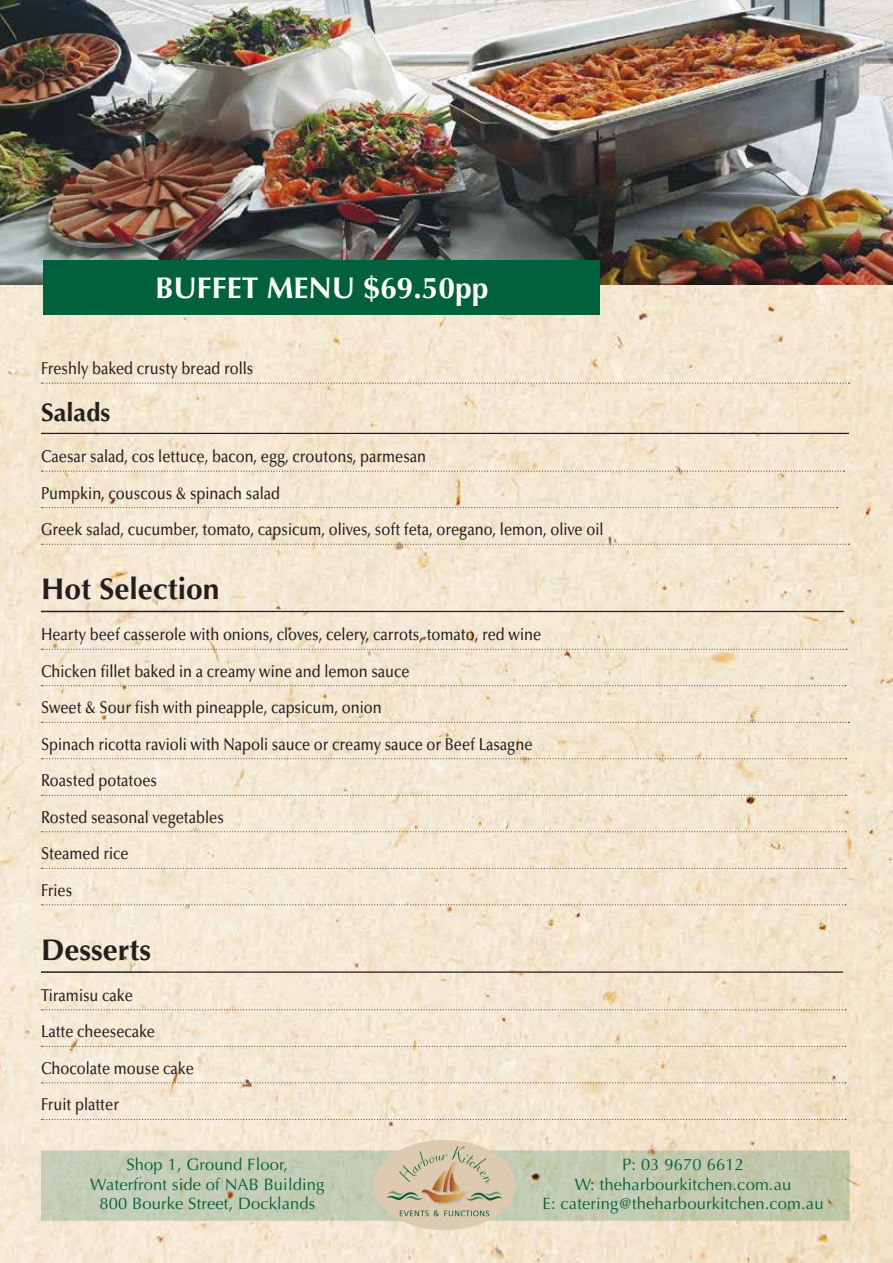
<style>
.page{position:relative;width:893px;height:1263px;background:#fff}
.page>*{position:absolute;margin:0;border:0;box-sizing:border-box;transform-origin:0 0}
.t1{font:700 30px "Optima LT Std";color:#231f20}
.t2{font:700 30px "Optima LT Std";color:#fff}
.t3{font:700 25.5px "Optima LT Std";color:#231f20}
.t4{font:500 17.25px/36.5px "Optima LT Std";color:#231f20;scale:.85 1}
.t5{font:16.5px/19.5px "Optima LT Std";letter-spacing:.01em;color:#00613c;text-align:center}
</style>
<div class="page">
<img style="left:0;top:285px;width:893px;height:978px">
<img style="left:0;top:0;width:893px;height:285px">
<div style="left:43px;top:260px;width:556px;height:54px;background:#00613c"></div>
<svg style="left:41px;top:383px;width:808px;height:1px"></svg>
<hr style="left:41px;top:433px;width:808px;height:1px;background:#231f20">
<svg style="left:41px;top:471px;width:804px;height:1px"></svg>
<svg style="left:41px;top:507px;width:797px;height:1px"></svg>
<svg style="left:41px;top:544px;width:808px;height:1px"></svg>
<hr style="left:41px;top:611px;width:178px;height:1px;background:#231f20">
<hr style="left:219px;top:611px;width:625px;height:1px;background:#231f20">
<svg style="left:41px;top:649px;width:806px;height:1px"></svg>
<svg style="left:41px;top:685px;width:805px;height:1px"></svg>
<svg style="left:41px;top:722px;width:808px;height:1px"></svg>
<svg style="left:41px;top:758px;width:806px;height:1px"></svg>
<svg style="left:41px;top:795px;width:805px;height:1px"></svg>
<svg style="left:41px;top:831px;width:805px;height:1px"></svg>
<svg style="left:41px;top:868px;width:805px;height:1px"></svg>
<svg style="left:41px;top:904px;width:805px;height:1px"></svg>
<hr style="left:41px;top:971px;width:110px;height:2px;background:#231f20">
<hr style="left:151px;top:971px;width:692px;height:2px;background:#231f20">
<svg style="left:41px;top:1009px;width:805px;height:1px"></svg>
<svg style="left:41px;top:1046px;width:805px;height:1px"></svg>
<svg style="left:41px;top:1082px;width:805px;height:1px"></svg>
<svg style="left:41px;top:1119px;width:805px;height:1px"></svg>
<svg style="left:41px;top:1150px;width:809px;height:71px;background:#c3cab2"></svg>
<div style="left:373px;top:1140px;width:143px;height:90px;background:#decab1;border-radius:50%"></div>
<svg style="left:386px;top:1146px;width:117px;height:70px"></svg>
<h1 class="t2" style="left:155px;top:270px;width:335px">BUFFET MENU $69.50pp</h1>
<p class="t4" style="left:41px;top:351px;width:251px">Freshly baked crusty bread rolls</p>
<h2 class="t3" style="left:41px;top:398px;width:71px">Salads</h2>
<p class="t4" style="left:41px;top:439px;width:663px">Caesar salad, cos lettuce, bacon, egg, croutons, parmesan<br>Pumpkin, couscous &amp; spinach salad<br>Greek salad, cucumber, tomato, capsicum, olives, soft feta, oregano, lemon, olive oil</p>
<h1 class="t1" style="left:41px;top:572px;width:180px">Hot Selection</h1>
<p class="t4" style="left:41px;top:617px;width:590px">Hearty beef casserole with onions, cloves, celery, carrots, tomato, red wine Chicken fillet baked in a creamy wine and lemon sauce<br>Sweet &amp; Sour fish with pineapple, capsicum, onion<br>Spinach ricotta ravioli with Napoli sauce or creamy sauce or Beef Lasagne Roasted potatoes<br>Rosted seasonal vegetables<br>Steamed rice<br>Fries</p>
<h1 class="t1" style="left:41px;top:932px;width:112px">Desserts</h1>
<p class="t4" style="left:41px;top:977px;width:181px">Tiramisu cake<br>Latte cheesecake<br>Chocolate mouse cake<br>Fruit platter</p>
<p class="t5" style="left:90px;top:1155px;width:236px">Shop 1, Ground Floor,<br>Waterfront side of NAB Building<br>800 Bourke Street, Docklands</p>
<p class="t5" style="left:543px;top:1155px;width:282px">P: 03 9670 6612<br>W: theharbourkitchen.com.au<br>E: catering@theharbourkitchen.com.au</p>
</div>
